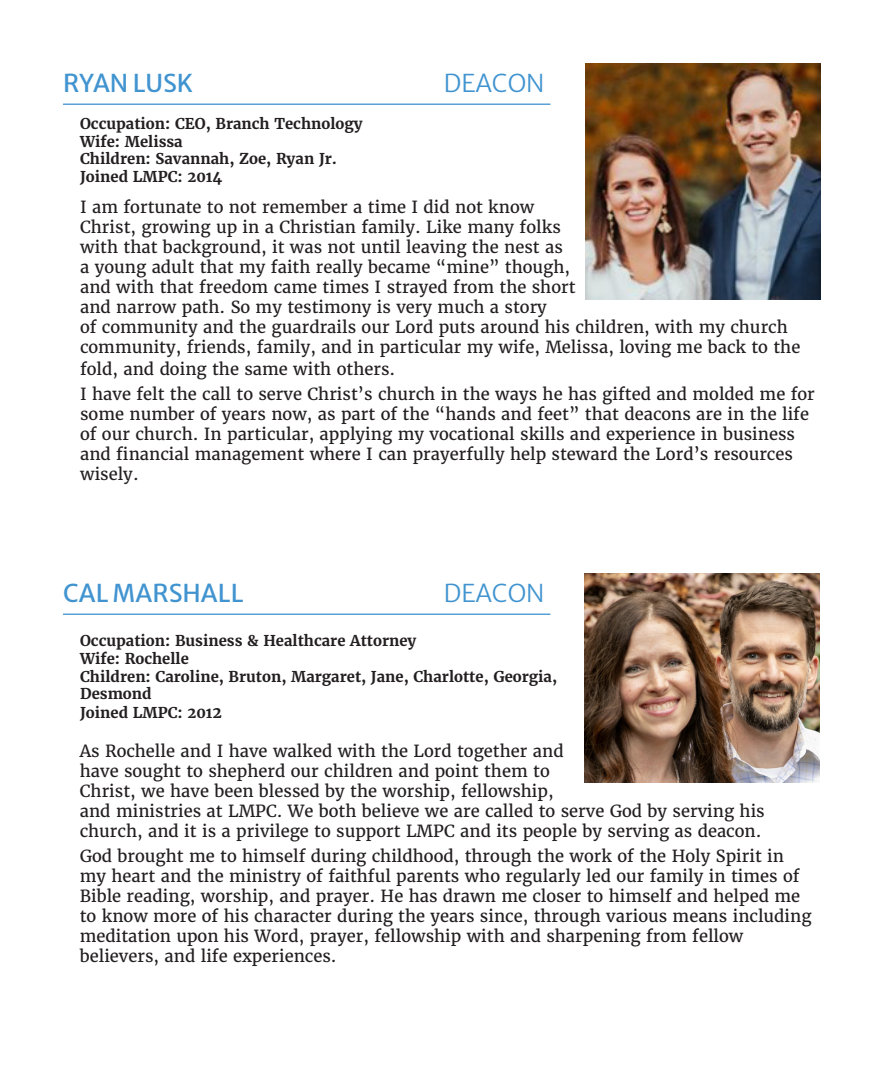
<style>
.page{position:relative;width:883px;height:1072px;background:#fff}
.page>*{position:absolute;margin:0;border:0;box-sizing:border-box;transform-origin:0 0}
.t1{font:24.5px "Merriweather Sans";color:#4194d0}
.t2{font:300 24.5px "Merriweather Sans";color:#4194d0}
.t3{font:16.62px/19.9px "Merriweather";color:#231f20}
.bio{font:700 14.88px/17.8px "Merriweather";color:#231f20}
.s1{font-size:15.75px}
</style>
<div class="page">
<hr style="left:63px;top:104px;width:487px;height:1px;background:#4194d0">
<img style="left:585px;top:64px;width:236px;height:235px">
<hr style="left:63px;top:613px;width:487px;height:2px;background:#4194d0">
<img style="left:584px;top:573px;width:236px;height:209px">
<p class="t1" style="left:63px;top:61px;width:132px">RYAN LUSK</p>
<p class="t2" style="left:444px;top:61px;width:102px">DEACON</p>
<p class="bio" style="left:80px;top:114px;width:284px">Occupation: CEO, Branch Technology</p>
<p class="bio" style="left:80px;top:132px;width:104px">Wife: Melissa</p>
<p class="bio" style="left:80px;top:150px;width:259px">Children: Savannah, Zoe, Ryan Jr.</p>
<p class="bio" style="left:80px;top:168px;width:144px">Joined LMPC: 2014</p>
<p class="t3" style="left:80px;top:197px;width:722px">I am fortunate to not remember a time I did not know<br>Christ, growing up in a Christian family. Like many folks<br>with that background, it was not until leaving the nest as<br>a young adult that my faith really became “mine” though,<br>and with that freedom came times I strayed from the short<br>and narrow path. So my testimony is very much a story<br>of community and the guardrails our Lord puts around his children, with my church community, friends, family, and in particular my wife, Melissa, loving me back to the</p>
<p class="t3" style="left:80px;top:359px;width:317px">fold, and doing the same with others.</p>
<p class="t3" style="left:80px;top:384px;width:736px">I have felt the call to serve Christ’s church in the ways he has gifted and molded me for some number of years now, as part of the “hands and feet” that deacons are in the life of our church. In particular, applying my vocational skills and experience in business and financial management where I can prayerfully help steward the Lord’s resources wisely.</p>
<p class="t1" style="left:63px;top:571px;width:182px">CAL MARSHALL</p>
<p class="t2" style="left:444px;top:571px;width:102px">DEACON</p>
<p class="bio" style="left:80px;top:631px;width:338px">Occupation: Business &amp; Healthcare Attorney</p>
<p class="bio" style="left:80px;top:649px;width:110px">Wife: Rochelle</p>
<p class="bio" style="left:80px;top:667px;width:479px">Children: Caroline, Bruton, Margaret, Jane, Charlotte, Georgia,<br>Desmond</p>
<p class="bio" style="left:80px;top:704px;width:143px">Joined LMPC: 201<span class="s1">2</span></p>
<p class="t3" style="left:80px;top:741px;width:686px">As Rochelle and I have walked with the Lord together and<br>have sought to shepherd our children and point them to<br>Christ, we have been blessed by the worship, fellowship,<br>and ministries at LMPC. We both believe we are called to serve God by serving his church, and it is a privilege to support LMPC and its people by serving as deacon.</p>
<p class="t3" style="left:80px;top:846px;width:733px">God brought me to himself during childhood, through the work of the Holy Spirit in my heart and the ministry of faithful parents who regularly led our family in times of Bible reading, worship, and prayer. He has drawn me closer to himself and helped me to know more of his character during the years since, through various means including meditation upon his Word, prayer, fellowship with and sharpening from fellow believers, and life experiences.</p>
</div>
